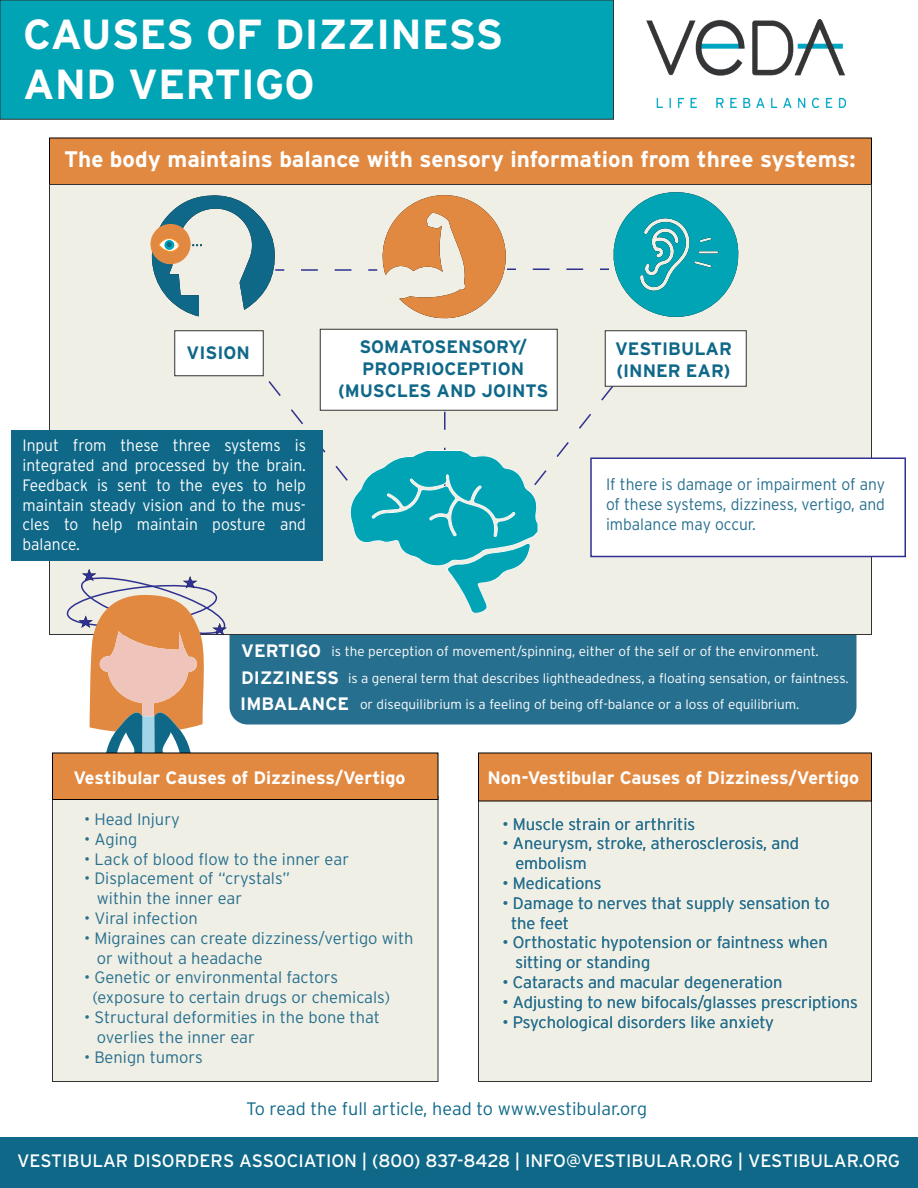
<style>
.page{position:relative;width:918px;height:1188px;background:#fff}
.page>*{position:absolute;margin:0;border:0;box-sizing:border-box;transform-origin:0 0}
.t1{font:700 42px/50.4px "Interstate";color:#fff}
.t2{font:700 22.5px "Interstate";color:#fff}
.t3{font:18px "Interstate";color:#fff}
.t4{font:700 18px "Interstate";color:#fff}
.t5{font:700 18px/21.6px "Interstate";color:#106888;text-align:center}
.t6{font:300 18px "Interstate";color:#106888}
.t7{font:300 16.5px/19.8px "Interstate";color:#276f8e}
.t8{font:300 16.5px/19.8px "Interstate";color:#fff;text-align:justify;scale:.95 1}
.t9{font:300 16.5px/19.8px "Interstate";color:#276f8e;text-align:justify;scale:.95 1}
.t10{font:300 13.5px/27px "Interstate";color:#fff}
.s1{font-weight:700;font-size:18px}
</style>
<div class="page">
<div style="left:52px;top:796px;width:386px;height:286px;background:#efefe5;border:1px solid #333"></div>
<div style="left:478px;top:798px;width:394px;height:284px;background:#efefe5;border:1px solid #333"></div>
<div style="left:230px;top:618px;width:626px;height:106px;background:#276f8e;border-radius:18px"></div>
<div style="left:0;top:1137px;width:918px;height:51px;background:#106888"></div>
<div style="left:49px;top:138px;width:823px;height:71px;background:#e28941"></div>
<div style="left:49px;top:184px;width:823px;height:451px;background:#efefe5;border:1px solid #333"></div>
<div style="left:174px;top:330px;width:90px;height:46px;background:#fff;border:1px solid #333"></div>
<div style="left:0;top:0;width:614px;height:120px;background:#00a4b4;border:1px solid #333"></div>
<img style="left:646px;top:20px;width:200px;height:88px">
<svg style="left:66px;top:569px;width:162px;height:184px"></svg>
<svg style="left:150px;top:224px;width:41px;height:40px"></svg>
<svg style="left:152px;top:195px;width:132px;height:121px"></svg>
<svg style="left:301px;top:269px;width:51px;height:2px"></svg>
<svg style="left:368px;top:269px;width:9px;height:2px"></svg>
<svg style="left:383px;top:195px;width:133px;height:123px"></svg>
<svg style="left:533px;top:268px;width:51px;height:2px"></svg>
<svg style="left:600px;top:192px;width:138px;height:125px"></svg>
<svg style="left:245px;top:351px;width:392px;height:262px"></svg>
<div style="left:320px;top:329px;width:238px;height:82px;background:#fff;border:1px solid #333"></div>
<div style="left:605px;top:330px;width:142px;height:57px;background:#fff;border:1px solid #333"></div>
<div style="left:11px;top:430px;width:312px;height:131px;background:#106888"></div>
<div style="left:590px;top:458px;width:316px;height:99px;background:#fff;border:2px solid #2e3192"></div>
<div style="left:478px;top:753px;width:394px;height:48px;background:#e28941"></div>
<div style="left:52px;top:753px;width:386px;height:47px;background:#e28941;border:1px solid #000"></div>
<h1 class="t1" style="left:23px;top:9px;width:481px">CAUSES OF DIZZINESS<br>AND VERTIGO</h1>
<h2 class="t2" style="left:64px;top:147px;width:793px">The body maintains balance with sensory information from three systems:</h2>
<p class="t5" style="left:187px;top:342px;width:65px">VISION</p>
<p class="t5" style="left:338px;top:336px;width:212px">SOMATOSENSORY/<br>PROPRIOCEPTION (MUSCLES AND JOINTS</p>
<p class="t5" style="left:615px;top:338px;width:118px;text-align:left">VESTIBULAR (INNER EAR)</p>
<p class="t8" style="left:22px;top:435px;width:300px">Input from these three systems is integrated and processed by the brain.<br>Feedback is sent to the eyes to help maintain steady vision and to the mus&shy;cles to help maintain posture and balance.</p>
<p class="t9" style="left:606px;top:475px;width:295px">If there is damage or impairment of any of these systems, dizziness, vertigo, and imbalance may occur.</p>
<p class="t10" style="left:241px;top:638px;width:609px"><span class="s1">VERTIGO</span> is the perception of movement/spinning, either of the self or of the environment.<br><span class="s1">DIZZINESS</span> is a general term that describes lightheadedness, a floating sensation, or faintness.</p>
<p class="t10" style="left:240px;top:690px;width:561px"><span class="s1">IMBALANCE</span> or disequilibrium is a feeling of being off-balance or a loss of equilibrium.</p>
<p class="t4" style="left:74px;top:767px;width:334px">Vestibular Causes of Dizziness/Vertigo</p>
<p class="t7" style="left:84px;top:809px;width:97px">• Head Injury</p>
<p class="t7" style="left:84px;top:829px;width:55px">• Aging</p>
<p class="t7" style="left:84px;top:849px;width:267px">• Lack of blood flow to the inner ear</p>
<p class="t7" style="left:97px;top:869px;width:195px;text-indent:-13px">• Displacement of “crystals” within the inner ear</p>
<p class="t7" style="left:84px;top:908px;width:115px">• Viral infection</p>
<p class="t7" style="left:97px;top:928px;width:318px;text-indent:-13px">• Migraines can create dizziness/vertigo with or without a headache</p>
<p class="t7" style="left:93px;top:968px;width:299px;text-indent:-9px">• Genetic or environmental factors (exposure to certain drugs or chemicals)</p>
<p class="t7" style="left:97px;top:1007px;width:285px;text-indent:-13px">• Structural deformities in the bone that overlies the inner ear</p>
<p class="t7" style="left:84px;top:1047px;width:120px">• Benign tumors</p>
<p class="t6" style="left:246px;top:1099px;width:403px">To read the full article, head to www.vestibular.org</p>
<p class="t4" style="left:487px;top:768px;width:373px">Non-Vestibular Causes of Dizziness/Vertigo</p>
<p class="t7" style="left:502px;top:814px;width:194px">• Muscle strain or arthritis</p>
<p class="t7" style="left:515px;top:833px;width:285px;text-indent:-13px">• Aneurysm, stroke, atherosclerosis, and embolism</p>
<p class="t7" style="left:502px;top:873px;width:101px">• Medications</p>
<p class="t7" style="left:511px;top:893px;width:320px;text-indent:-9px">• Damage to nerves that supply sensation to the feet</p>
<p class="t7" style="left:515px;top:932px;width:314px;text-indent:-13px">• Orthostatic hypotension or faintness when sitting or standing</p>
<p class="t7" style="left:502px;top:972px;width:282px">• Cataracts and macular degeneration</p>
<p class="t7" style="left:502px;top:992px;width:357px">• Adjusting to new bifocals/glasses prescriptions</p>
<p class="t7" style="left:502px;top:1012px;width:273px">• Psychological disorders like anxiety</p>
<p class="t3" style="left:17px;top:1151px;width:884px">VESTIBULAR DISORDERS ASSOCIATION | (800) 837-8428 | INFO@VESTIBULAR.ORG | VESTIBULAR.ORG</p>
</div>
